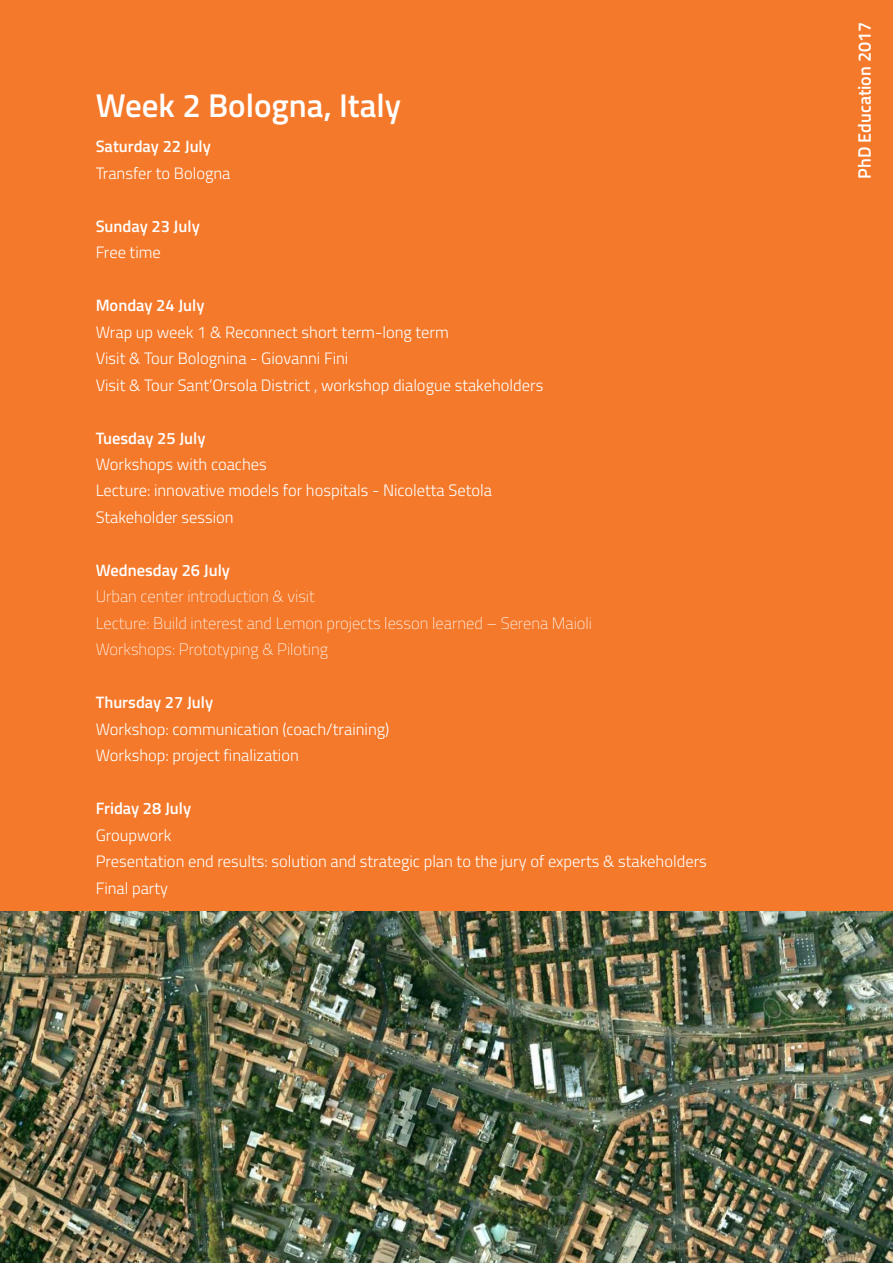
<style>
.page{position:relative;width:893px;height:1263px;background:#fff}
.page>*{position:absolute;margin:0;border:0;box-sizing:border-box;transform-origin:0 0}
.t1{font:600 33px "Titillium";color:#fff}
.t2{font:600 18px "Titillium";color:#fff}
.t3{font:300 16.5px/26.5px "Titillium";color:#fff}
.t4{font:100 16.5px/26.5px "Titillium";color:#fff}
.t5{font:600 16.5px "Titillium";color:#fff}
</style>
<div class="page">
<div style="left:0;top:0;width:893px;height:1010px;background:#f4792a"></div>
<img style="left:0;top:911px;width:893px;height:352px">
<h1 class="t1" style="left:96px;top:81px;width:307px">Week 2 Bologna, Italy</h1>
<p class="t5" style="left:96px;top:134px;width:117px">Saturday 22 July</p>
<p class="t3" style="left:96px;top:159px;width:136px">Transfer to Bologna</p>
<p class="t5" style="left:96px;top:213px;width:106px">Sunday 23 July</p>
<p class="t3" style="left:96px;top:238px;width:67px">Free time</p>
<p class="t5" style="left:96px;top:293px;width:110px">Monday 24 July</p>
<p class="t3" style="left:96px;top:318px;width:449px">Wrap up week 1 &amp; Reconnect short term-long term<br>Visit &amp; Tour Bolognina - Giovanni Fini<br>Visit &amp; Tour Sant’Orsola District , workshop dialogue stakeholders</p>
<p class="t5" style="left:96px;top:425px;width:111px">Tuesday 25 July</p>
<p class="t3" style="left:96px;top:450px;width:398px">Workshops with coaches<br>Lecture: innovative models for hospitals - Nicoletta Setola<br>Stakeholder session</p>
<p class="t5" style="left:96px;top:558px;width:136px">Wednesday 26 July</p>
<p class="t4" style="left:96px;top:583px;width:498px">Urban center introduction &amp; visit<br>Lecture: Build interest and Lemon projects lesson learned – Serena Maioli<br>Workshops: Prototyping &amp; Piloting</p>
<p class="t5" style="left:96px;top:690px;width:119px">Thursday 27 July</p>
<p class="t3" style="left:96px;top:715px;width:295px">Workshop: communication (coach/training)<br>Workshop: project finalization</p>
<p class="t5" style="left:96px;top:796px;width:97px">Friday 28 July</p>
<p class="t3" style="left:96px;top:821px;width:613px">Groupwork<br>Presentation end results: solution and strategic plan to the jury of experts &amp; stakeholders<br>Final party</p>
<p class="t2" style="left:851px;top:179px;width:158px;rotate:-90deg">PhD Education 2017</p>
</div>
